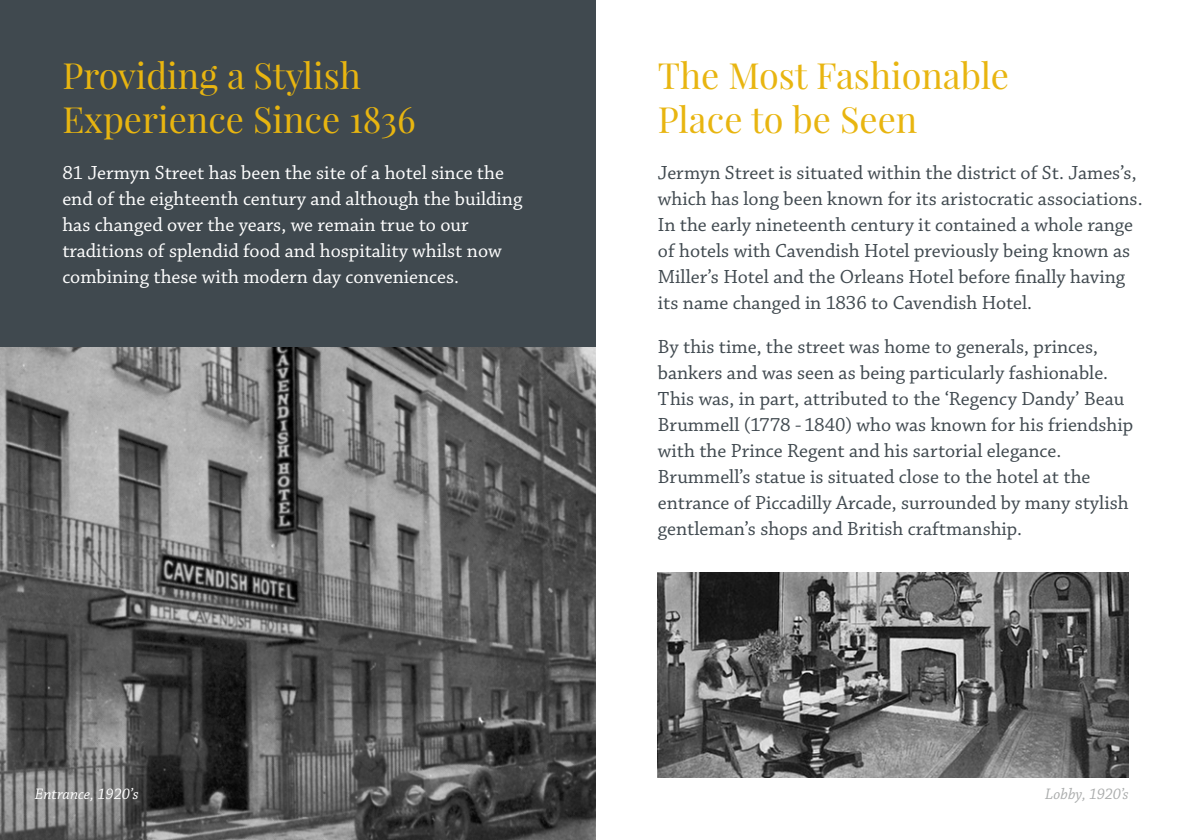
<style>
.page{position:relative;width:1191px;height:840px;background:#fff}
.page>*{position:absolute;margin:0;border:0;box-sizing:border-box;transform-origin:0 0}
.t1{font:36px/44px "Playfair Display";color:#e8b510}
.t2{font:20px/26px "Chaparral Pro";color:#40494f}
.t3{font:20px/26px "Chaparral Pro";color:#fff}
.t4{font:italic 16px "Chaparral Pro";color:#fff}
.t5{font:italic 16px "Chaparral Pro";color:#abadad}
</style>
<div class="page">
<img style="left:658px;top:572px;width:470px;height:205px">
<img style="left:0;top:346px;width:595px;height:493px">
<div style="left:0;top:0;width:595px;height:346px;background:#40494f"></div>
<p class="t1" style="left:62px;top:53px;width:355px">Providing a Stylish<br>Experience Since 1836</p>
<p class="t3" style="left:62px;top:160px;width:461px">81 Jermyn Street has been the site of a hotel since the end of the eighteenth century and although the building has changed over the years, we remain true to our traditions of splendid food and hospitality whilst now combining these with modern day conveniences.</p>
<p class="t1" style="left:658px;top:53px;width:352px">The Most Fashionable</p>
<p class="t1" style="left:658px;top:97px;width:261px">Place to be Seen</p>
<p class="t2" style="left:658px;top:160px;width:486px">Jermyn Street is situated within the district of St. James’s, which has long been known for its aristocratic associations.<br>In the early nineteenth century it contained a whole range of hotels with Cavendish Hotel previously being known as Miller’s Hotel and the Orleans Hotel before finally having its name changed in 1836 to Cavendish Hotel.</p>
<p class="t2" style="left:658px;top:334px;width:477px">By this time, the street was home to generals, princes, bankers and was seen as being particularly fashionable.<br>This was, in part, attributed to the ‘Regency Dandy’ Beau Brummell (1778 - 1840) who was known for his friendship with the Prince Regent and his sartorial elegance.<br>Brummell’s statue is situated close to the hotel at the entrance of Piccadilly Arcade, surrounded by many stylish gentleman’s shops and British craftmanship.</p>
<p class="t4" style="left:35px;top:785px;width:105px">Entrance, 1920’s</p>
<p class="t5" style="left:1045px;top:785px;width:85px">Lobby, 1920’s</p>
</div>
